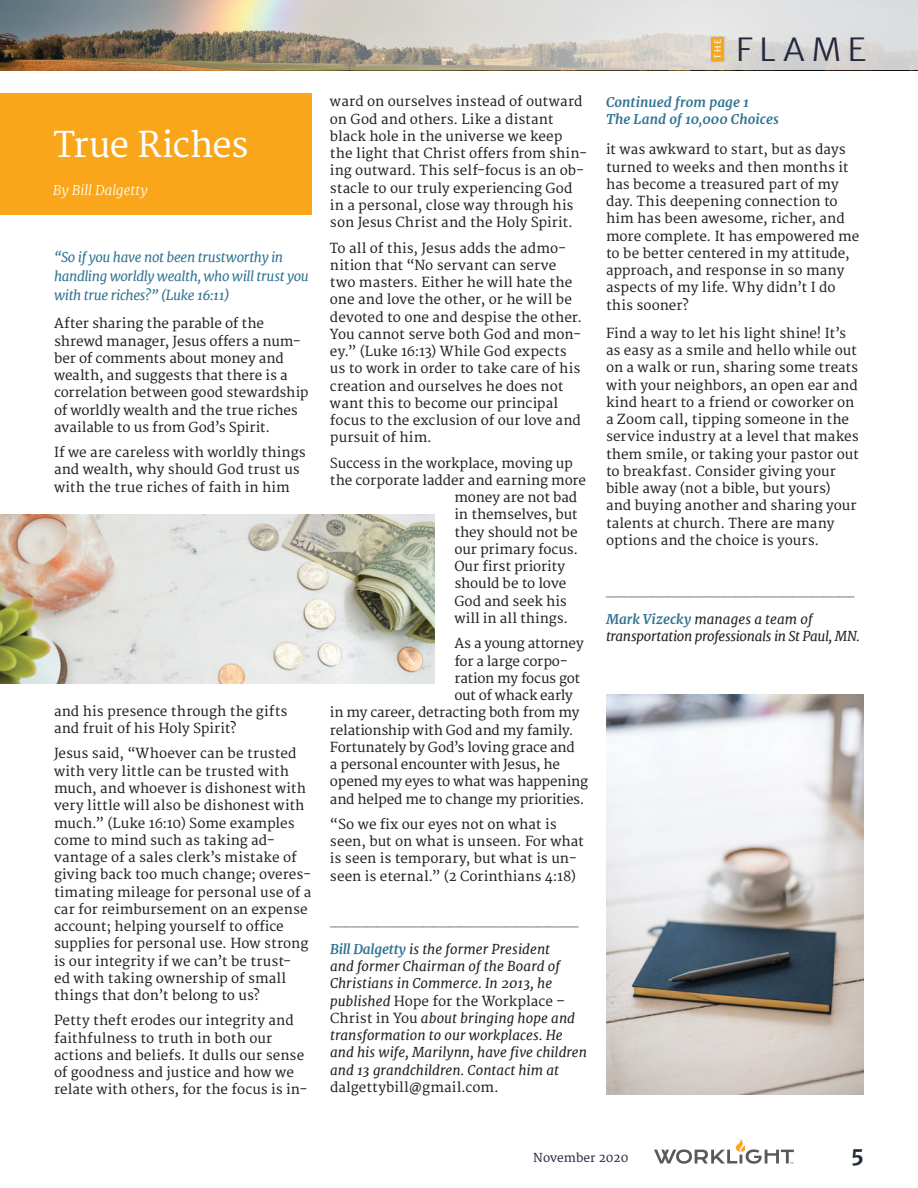
<style>
.page{position:relative;width:918px;height:1188px;background:#fff}
.page>*{position:absolute;margin:0;border:0;box-sizing:border-box;transform-origin:0 0}
.t1{font:34.5px "Merriweather";letter-spacing:-.025em;color:#fff}
.t2{font:300 32.1px "Merriweather Sans";letter-spacing:.2em;color:#24283d}
.t3{font:700 21px "Merriweather Sans";color:#24283d}
.t4{font:13.5px/17.2px "Merriweather";color:#231f20}
.t5{font:italic 13.5px/17.2px "Merriweather";color:#231f20}
.t6{font:13.5px "Merriweather";letter-spacing:-.02em;color:#231f20}
.t7{font:italic 13.5px/19.2px "Merriweather";letter-spacing:-.025em;color:#2f7390}
.t8{font:italic 13.5px/17.2px "Merriweather";letter-spacing:-.025em;color:#231f20}
.t9{font:italic 700 13.5px/17.2px "Merriweather";letter-spacing:.005em;color:#2f7390}
.t10{font:13.5px "Merriweather";letter-spacing:-.025em;color:#231f20}
.t11{font:italic 300 13.5px "Merriweather";color:#fff}
.t12{font:12px "Merriweather";color:#24283d}
.t13{font:8.55px "Merriweather Sans";color:#fff}
.t14{font:7.5px "Merriweather";color:#231f20}
.s1{font-weight:700;color:#2f7390}
.s2{font-style:normal}
</style>
<div class="page">
<img style="left:0;top:0;width:918px;height:70px">
<svg style="left:654px;top:1139px;width:140px;height:25px"></svg>
<div style="left:710px;top:35px;width:15px;height:28px;background:#4d585f;opacity:.4"></div>
<div style="left:712px;top:37px;width:12px;height:24px;background:#faa61a"></div>
<div style="left:0;top:94px;width:312px;height:121px;background:#faa61a"></div>
<img style="left:606px;top:694px;width:258px;height:400px">
<img style="left:0;top:514px;width:434px;height:169px">
<h1 class="t1" style="left:54px;top:125px;width:197px">True Riches</h1>
<p class="t11" style="left:53px;top:182px;width:96px">By Bill Dalgetty</p>
<p class="t7" style="left:54px;top:248px;width:256px">“So if you have not been trustworthy in handling worldly wealth, who will trust you with true riches?” (Luke 16:11)</p>
<p class="t4" style="left:54px;top:315px;width:256px">After sharing the parable of the shrewd manager, Jesus offers a num&shy;ber of comments about money and wealth, and suggests that there is a correlation between good stewardship of worldly wealth and the true riches available to us from God’s Spirit.</p>
<p class="t4" style="left:54px;top:444px;width:253px">If we are careless with worldly things and wealth, why should God trust us with the true riches of faith in him</p>
<p class="t4" style="left:54px;top:703px;width:235px">and his presence through the gifts and fruit of his Holy Spirit?</p>
<p class="t4" style="left:54px;top:746px;width:259px">Jesus said, “Whoever can be trusted with very little can be trusted with much, and whoever is dishonest with very little will also be dishonest with much.” (Luke 16:10) Some examples come to mind such as taking ad&shy;vantage of a sales clerk’s mistake of giving back too much change; overes&shy;timating mileage for personal use of a car for reimbursement on an expense account; helping yourself to office supplies for personal use. How strong is our integrity if we can’t be trust-<br>ed with taking ownership of small things that don’t belong to us?</p>
<p class="t4" style="left:54px;top:1013px;width:255px">Petty theft erodes our integrity and faithfulness to truth in both our actions and beliefs. It dulls our sense of goodness and justice and how we relate with others, for the focus is in-</p>
<p class="t4" style="left:330px;top:94px;width:259px">ward on ourselves instead of outward on God and others. Like a distant black hole in the universe we keep the light that Christ offers from shin&shy;ing outward. This self-focus is an ob&shy;stacle to our truly experiencing God in a personal, close way through his son Jesus Christ and the Holy Spirit.</p>
<p class="t4" style="left:330px;top:240px;width:254px">To all of this, Jesus adds the admo&shy;nition that “No servant can serve two masters. Either he will hate the one and love the other, or he will be devoted to one and despise the other.<br>You cannot serve both God and mon&shy;ey.” (Luke 16:13) While God expects us to work in order to take care of his creation and ourselves he does not want this to become our principal focus to the exclusion of our love and pursuit of him.</p>
<p class="t4" style="left:330px;top:455px;width:244px">Success in the workplace, moving up</p>
<p class="t4" style="left:330px;top:472px;width:258px">the corporate ladder and earning more</p>
<p class="t4" style="left:454px;top:489px;width:124px">money are not bad</p>
<p class="t4" style="left:454px;top:507px;width:125px">in themselves, but</p>
<p class="t4" style="left:454px;top:524px;width:125px">they should not be</p>
<p class="t4" style="left:454px;top:541px;width:125px">our primary focus.</p>
<p class="t4" style="left:454px;top:558px;width:112px">Our first priority</p>
<p class="t4" style="left:454px;top:576px;width:113px">should be to love</p>
<p class="t4" style="left:454px;top:593px;width:114px">God and seek his</p>
<p class="t4" style="left:454px;top:610px;width:115px">will in all things.</p>
<p class="t6" style="left:454px;top:636px;width:131px">As a young attorney</p>
<p class="t4" style="left:454px;top:653px;width:115px">for a large corpo-</p>
<p class="t6" style="left:454px;top:670px;width:127px">ration my focus got</p>
<p class="t10" style="left:454px;top:687px;width:120px">out of whack early</p>
<p class="t4" style="left:330px;top:704px;width:251px">in my career, detracting both from my</p>
<p class="t4" style="left:330px;top:722px;width:245px">relationship with God and my family.</p>
<p class="t4" style="left:330px;top:739px;width:246px">Fortunately by God’s loving grace and</p>
<p class="t6" style="left:330px;top:756px;width:231px">a personal encounter with Jesus, he</p>
<p class="t6" style="left:330px;top:774px;width:259px">opened my eyes to what was happening</p>
<p class="t6" style="left:330px;top:791px;width:256px">and helped me to change my priorities.</p>
<p class="t4" style="left:330px;top:816px;width:255px">“So we fix our eyes not on what is seen, but on what is unseen. For what is seen is temporary, but what is un&shy;seen is eternal.” (2 Corinthians 4:18)</p>
<p class="t14" style="left:330px;top:919px;width:250px">________________________________________________</p>
<p class="t5" style="left:330px;top:941px;width:259px"><span class="s1">Bill Dalgetty</span> is the former President<br>and former Chairman of the Board of Christians in Commerce. In 2013, he published <span class="s2">Hope for the Workplace – Christ in You</span> about bringing hope and transformation to our workplaces. He and his wife, Marilynn, have five children and 13 grandchildren. Contact him at</p>
<p class="t4" style="left:330px;top:1079px;width:170px">dalgettybill@gmail.com.</p>
<p class="t13" style="left:713px;top:59px;width:21px;rotate:-90deg">THE</p>
<h2 class="t2" style="left:736px;top:30px;width:132px">FLAME</h2>
<p class="t9" style="left:606px;top:94px;width:174px">Continued from page 1<br>The Land of 10,000 Choices</p>
<p class="t4" style="left:606px;top:142px;width:255px">it was awkward to start, but as days turned to weeks and then months it has become a treasured part of my day. This deepening connection to him has been awesome, richer, and more complete. It has empowered me to be better centered in my attitude, approach, and response in so many aspects of my life. Why didn’t I do this sooner?</p>
<p class="t4" style="left:606px;top:325px;width:254px">Find a way to let his light shine! It’s as easy as a smile and hello while out on a walk or run, sharing some treats with your neighbors, an open ear and kind heart to a friend or coworker on a Zoom call, tipping someone in the service industry at a level that makes them smile, or taking your pastor out to breakfast. Consider giving your bible away (not a bible, but yours) and buying another and sharing your talents at church. There are many options and the choice is yours.</p>
<p class="t14" style="left:606px;top:589px;width:250px">________________________________________________</p>
<p class="t8" style="left:606px;top:610px;width:255px"><span class="s1">Mark Vizecky</span> manages a team of transportation professionals in St Paul, MN.</p>
<p class="t12" style="left:533px;top:1151px;width:97px">November 2020</p>
<h3 class="t3" style="left:851px;top:1141px;width:15px">5</h3>
</div>
